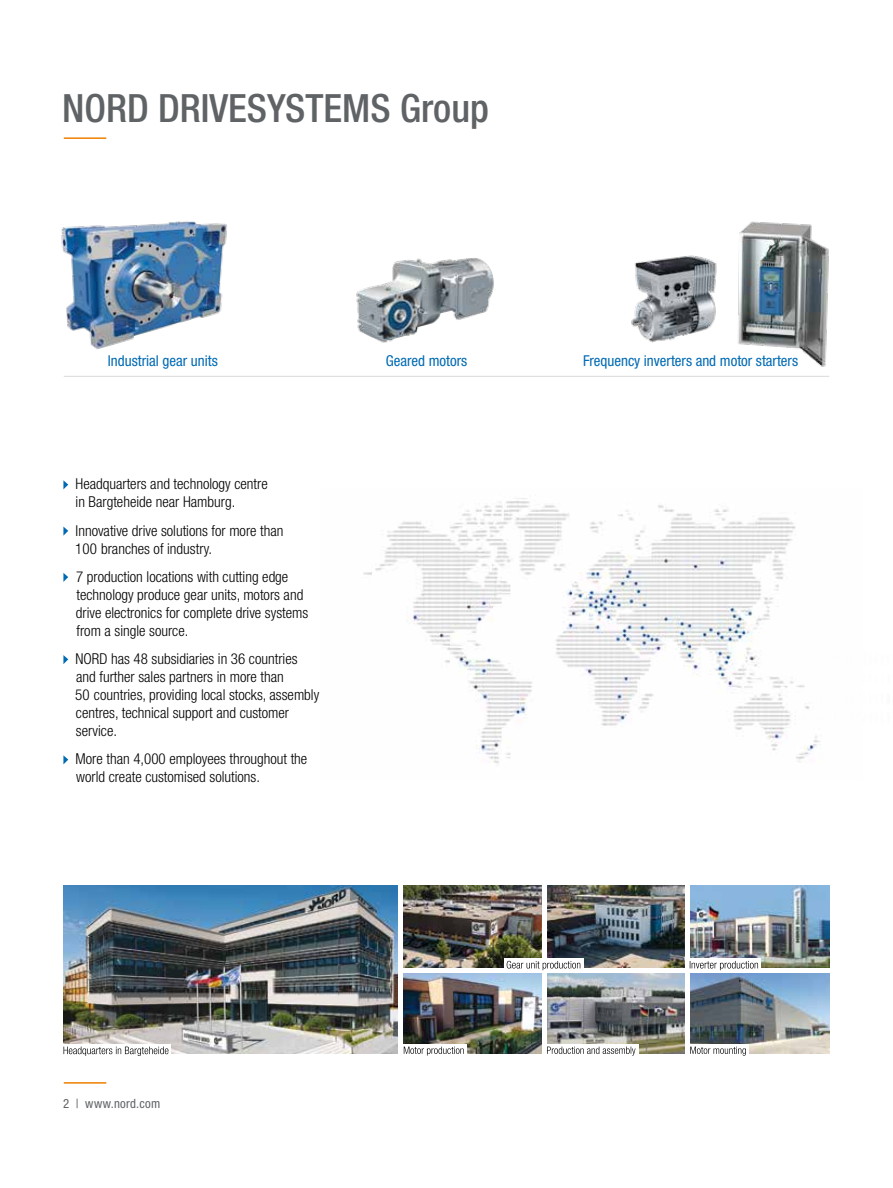
<style>
.page{position:relative;width:893px;height:1188px;background:#fff}
.page>*{position:absolute;margin:0;border:0;box-sizing:border-box;transform-origin:0 0}
.t1{font:500 condensed 39px "Helvetica Neue LT Std";color:#606366}
.t2{font:300 condensed 15px/18px "Helvetica Neue LT Std";color:#000}
.t3{font:condensed 15px "Helvetica Neue LT Std";color:#006ab3}
.t4{font:condensed 12.75px "Helvetica Neue LT Std";letter-spacing:.02em;color:#606366}
</style>
<div class="page">
<hr style="left:64px;top:1082px;width:42px;height:2px;background:#ee7f00">
<img style="left:738px;top:221px;width:91px;height:146px">
<img style="left:61px;top:221px;width:166px;height:128px">
<img style="left:631px;top:255px;width:86px;height:88px">
<img style="left:356px;top:258px;width:138px;height:85px">
<hr style="left:64px;top:376px;width:765px;height:1px;background:#d9dadb">
<img style="left:363px;top:498px;width:457px;height:265px">
<img style="left:64px;top:885px;width:334px;height:169px">
<img style="left:547px;top:885px;width:138px;height:83px">
<img style="left:403px;top:885px;width:139px;height:83px">
<img style="left:403px;top:973px;width:139px;height:81px">
<img style="left:690px;top:885px;width:139px;height:83px">
<div style="left:687px;top:958px;width:74px;height:38px;background:#fff"></div>
<div style="left:504px;top:958px;width:79px;height:13px;background:#fff"></div>
<img style="left:547px;top:973px;width:138px;height:81px">
<div style="left:401px;top:1044px;width:66px;height:33px;background:#fff"></div>
<div style="left:544px;top:1044px;width:95px;height:33px;background:#fff"></div>
<img style="left:690px;top:973px;width:139px;height:81px">
<div style="left:685px;top:1044px;width:64px;height:36px;background:#fff"></div>
<svg style="left:63px;top:480px;width:5px;height:9px"></svg>
<svg style="left:63px;top:527px;width:5px;height:9px"></svg>
<svg style="left:63px;top:573px;width:5px;height:9px"></svg>
<svg style="left:63px;top:655px;width:5px;height:9px"></svg>
<svg style="left:63px;top:755px;width:5px;height:9px"></svg>
<div style="left:63px;top:1044px;width:108px;height:30px;background:#fff"></div>
<svg style="left:507px;top:961px;width:73px;height:9px"></svg>
<svg style="left:690px;top:961px;width:68px;height:9px"></svg>
<svg style="left:690px;top:1047px;width:56px;height:9px"></svg>
<svg style="left:547px;top:1047px;width:88px;height:9px"></svg>
<svg style="left:404px;top:1047px;width:60px;height:9px"></svg>
<svg style="left:64px;top:1047px;width:104px;height:9px"></svg>
<hr style="left:64px;top:137px;width:42px;height:2px;background:#ee7f00">
<h1 class="t1" style="left:62px;top:85px;width:428px">NORD DRIVESYSTEMS Group</h1>
<p class="t3" style="left:108px;top:352px;width:111px">Industrial gear units</p>
<p class="t3" style="left:386px;top:352px;width:83px">Geared motors</p>
<p class="t3" style="left:583px;top:352px;width:217px">Frequency inverters and motor starters</p>
<p class="t2" style="left:76px;top:475px;width:194px">Headquarters and technology centre in Bargteheide near Hamburg.</p>
<p class="t2" style="left:75px;top:521px;width:210px">Innovative drive solutions for more than<br>100 branches of industry.</p>
<p class="t2" style="left:76px;top:567px;width:234px">7 production locations with cutting edge technology produce gear units, motors and drive electronics for complete drive systems from a single source.</p>
<p class="t2" style="left:75px;top:650px;width:245px">NORD has 48 subsidiaries in 36 countries and further sales partners in more than<br>50 countries, providing local stocks, assembly centres, technical support and customer service.</p>
<p class="t2" style="left:76px;top:750px;width:233px">More than 4,000 employees throughout the world create customised solutions.</p>
<p class="t4" style="left:63px;top:1096px;width:98px">2 | www.nord.com</p>
</div>
